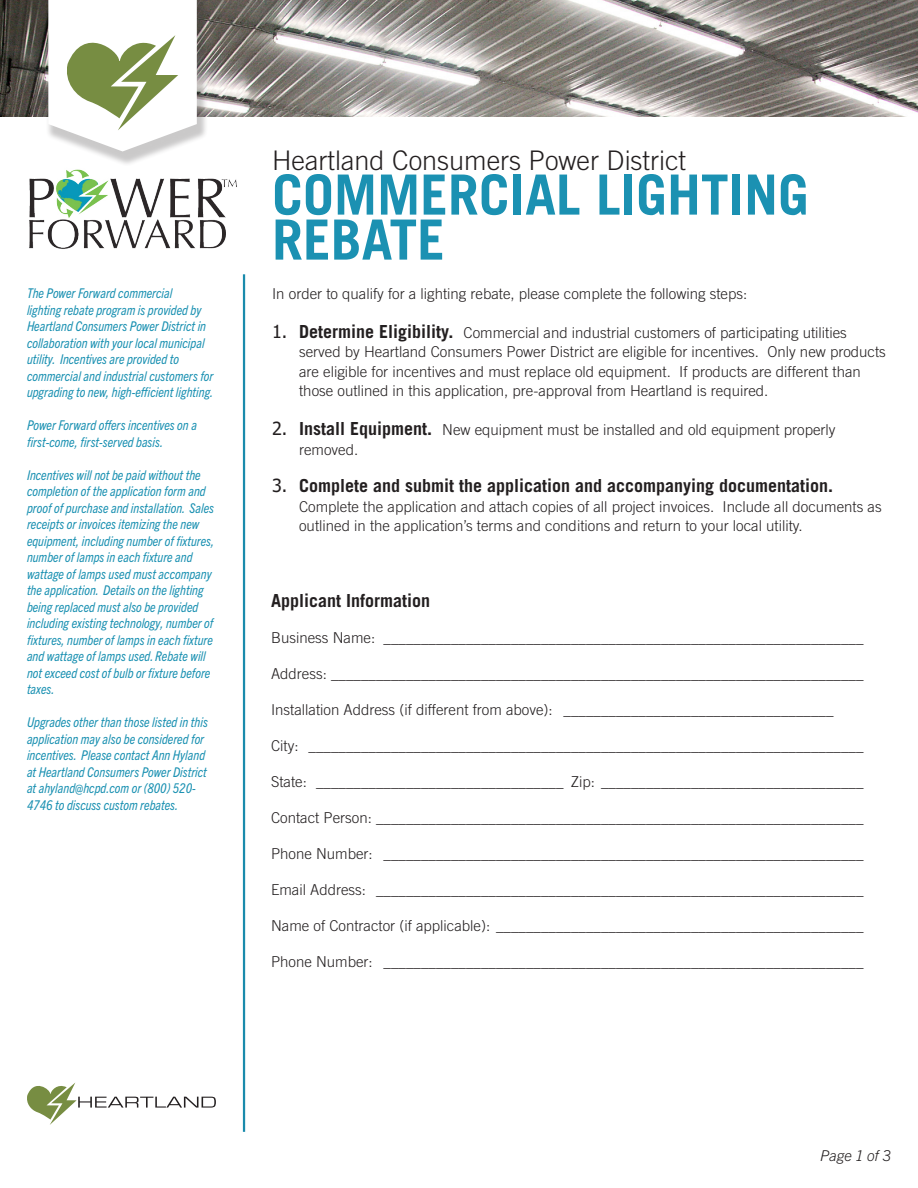
<style>
.page{position:relative;width:918px;height:1188px;background:#fff}
.page>*{position:absolute;margin:0;border:0;box-sizing:border-box;transform-origin:0 0}
.t1{font:700 55.5px/45px "Trade Gothic LT Std";color:#1b91b2}
.t2{font:300 27px "Trade Gothic LT Std";color:#231f20}
.t3{font:700 18px "Trade Gothic LT Std";color:#231f20}
.t4{font:300 15px/19.5px "Trade Gothic LT Std";color:#231f20}
.t5{font:italic 300 15px "Trade Gothic Next LT Pro";color:#231f20}
.t6{font:italic condensed 13.5px/16.5px "Trade Gothic Next LT Pro";color:#1b91b2}
.s1{font-family:"Tahoma";font-weight:400;font-size:18px}
.s2{font-weight:700;font-size:18px}
.s3{font-family:"Tahoma";font-weight:400}
</style>
<div class="page">
<img style="left:29px;top:169px;width:208px;height:80px">
<hr style="left:243px;top:274px;width:2px;height:858px;background:#1a8bac">
<img style="left:0;top:0;width:918px;height:116px">
<div style="left:45px;top:0;width:163px;height:167px;background:#231f20;opacity:.24"></div>
<svg style="left:48px;top:0;width:149px;height:151px"></svg>
<svg style="left:27px;top:1083px;width:189px;height:42px"></svg>
<p class="t6" style="left:27px;top:284px;width:188px">The Power Forward commercial<br>lighting rebate program is provided by Heartland Consumers Power District in collaboration with your local municipal utility. Incentives are provided to commercial and industrial customers for upgrading to new, high-efficient lighting.</p>
<p class="t6" style="left:27px;top:416px;width:171px">Power Forward offers incentives on a first-come, first-served basis.</p>
<p class="t6" style="left:27px;top:466px;width:189px">Incentives will not be paid without the completion of the application form and proof of purchase and installation. Sales receipts or invoices itemizing the new equipment, including number of fixtures, number of lamps in each fixture and wattage of lamps used must accompany the application. Details on the lighting being replaced must also be provided including existing technology, number of fixtures, number of lamps in each fixture and wattage of lamps used. Rebate will not exceed cost of bulb or fixture before taxes.</p>
<p class="t6" style="left:27px;top:713px;width:182px">Upgrades other than those listed in this application may also be considered for incentives. Please contact Ann Hyland at Heartland Consumers Power District at ahyland@hcpd.com or (800) 520- 4746 to discuss custom rebates.</p>
<p class="t2" style="left:272px;top:144px;width:415px">Heartland Consumers Power District</p>
<p class="t1" style="left:272px;top:171px;width:538px">COMMERCIAL LIGHTING<br>REBATE</p>
<p class="t4" style="left:272px;top:283px;width:477px">In order to qualify for a lighting rebate, please complete the following steps:</p>
<p class="t4" style="left:299px;top:322px;width:588px;text-indent:-27px"><span class="s1">1.</span> <span class="s2">Determine Eligibility.</span> Commercial and industrial customers of participating utilities served by Heartland Consumers Power District are eligible for incentives. Only new products are eligible for incentives and must replace old equipment. If products are different than those outlined in this application, pre-approval from Heartland is required.</p>
<p class="t4" style="left:299px;top:420px;width:538px;text-indent:-27px"><span class="s1">2.</span> <span class="s2">Install Equipment.</span> New equipment must be installed and old equipment properly removed.</p>
<p class="t3" style="left:272px;top:475px;width:563px"><span class="s3">3.</span> Complete and submit the application and accompanying documentation.</p>
<p class="t4" style="left:299px;top:496px;width:584px">Complete the application and attach copies of all project invoices. Include all documents as outlined in the application’s terms and conditions and return to your local utility.</p>
<p class="t3" style="left:271px;top:590px;width:161px">Applicant Information</p>
<p class="t4" style="left:271px;top:628px;width:594px">Business Name: ________________________________________________________________</p>
<p class="t4" style="left:271px;top:664px;width:594px">Address: _______________________________________________________________________</p>
<p class="t4" style="left:271px;top:700px;width:564px">Installation Address (if different from above): ____________________________________</p>
<p class="t4" style="left:271px;top:736px;width:594px">City: __________________________________________________________________________</p>
<p class="t4" style="left:271px;top:772px;width:594px">State: _________________________________ Zip: ___________________________________</p>
<p class="t4" style="left:271px;top:808px;width:594px">Contact Person: _________________________________________________________________</p>
<p class="t4" style="left:271px;top:844px;width:594px">Phone Number: ________________________________________________________________</p>
<p class="t4" style="left:271px;top:880px;width:594px">Email Address: _________________________________________________________________</p>
<p class="t4" style="left:271px;top:916px;width:594px">Name of Contractor (if applicable): _________________________________________________</p>
<p class="t4" style="left:271px;top:952px;width:594px">Phone Number: ________________________________________________________________</p>
<p class="t5" style="left:820px;top:1145px;width:72px">Page 1 of 3</p>
</div>
